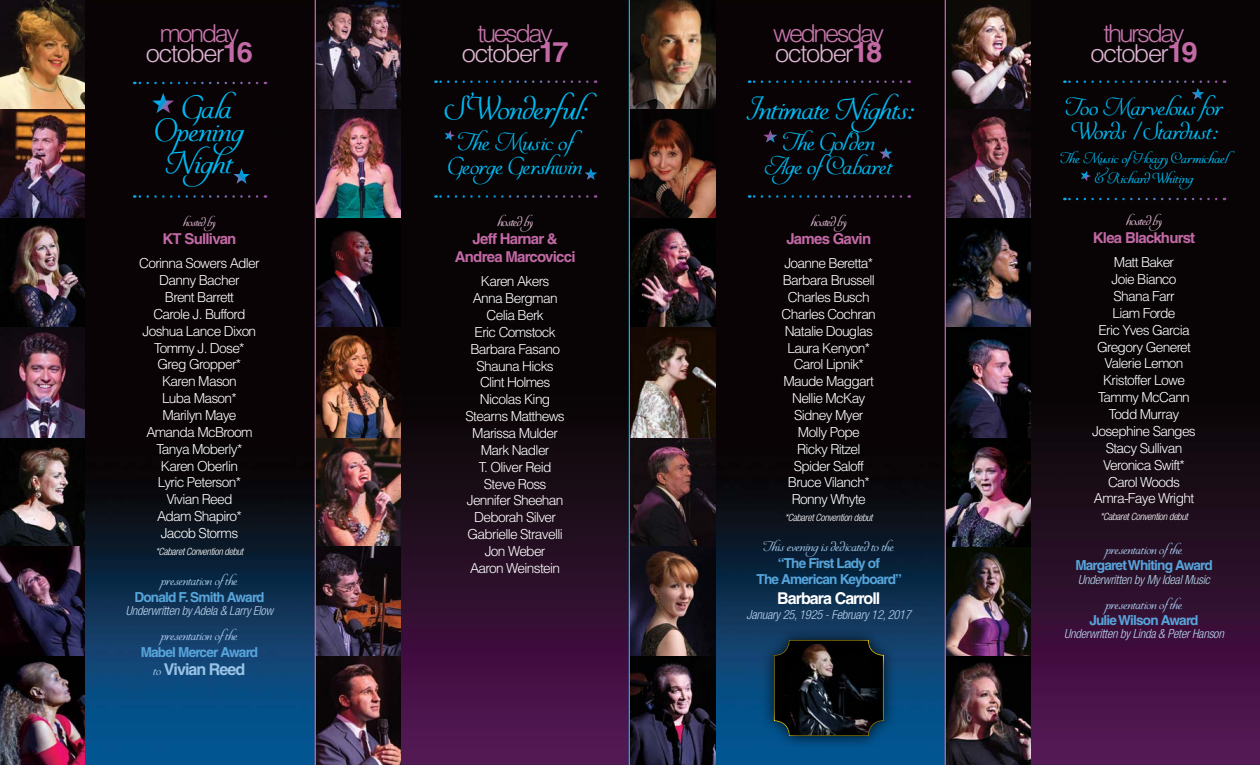
<style>
.page{position:relative;width:1260px;height:765px;background:#fff}
.page>*{position:absolute;margin:0;border:0;box-sizing:border-box;transform-origin:0 0}
.t1{font:800 32.38px/22.9px "Youre Invited";letter-spacing:.02em;color:#00b9f1;text-align:center}
.t2{font:800 31px "Youre Invited";letter-spacing:.01em;color:#00b9f1}
.t3{font:300 24.62px/19.5px "Helvetica";letter-spacing:-.1em;color:#c877ad}
.t4{font:300 24.62px/19.5px "Helvetica";letter-spacing:-.08em;color:#c877ad;text-align:center}
.t5{font:300 24.62px/19.5px "Helvetica";letter-spacing:-.06em;color:#dfb5d3;text-align:center}
.t6{font:800 24.25px/24.2px "Youre Invited";letter-spacing:.015em;color:#00b9f1;text-align:center}
.t7{font:700 16.25px "Helvetica";letter-spacing:-.06em;color:#fff}
.t8{font:700 16.25px "Helvetica";letter-spacing:-.06em;color:#9ac3e8}
.t9{font:700 15px/18px "Helvetica";letter-spacing:-.05em;color:#c369a6;text-align:center}
.t10{font:800 14.88px/20.2px "Youre Invited";letter-spacing:.015em;color:#00b9f1;text-align:center}
.t11{font:300 13.75px/16.9px "Helvetica";letter-spacing:-.05em;color:#fff;text-align:center}
.t12{font:700 13.75px/16.5px "Helvetica";letter-spacing:-.06em;color:#57a5db;text-align:center}
.t13{font:800 13.75px "Youre Invited";letter-spacing:.01em;color:#a5c8ea}
.t14{font:800 13.75px "Youre Invited";letter-spacing:-.015em;color:#e2bdd7}
.t15{font:italic 300 condensed 12.5px "Helvetica Neue";letter-spacing:-.02em;color:#bad4ef}
.t16{font:800 12.5px "Youre Invited";letter-spacing:-.015em;color:#e2bdd7}
.t17{font:italic 300 condensed 10px "Helvetica Neue";letter-spacing:-.03em;color:#fff}
.s1{color:#c877ad}
.s2{font-weight:700;font-size:28.25px;color:#c369a6}
.s3{color:#dfb5d3}
.s4{font-family:"Youre Invited";font-weight:800;font-size:13.75px;color:#a5c8ea}
</style>
<div class="page">
<img style="left:0;top:0;width:713px;height:765px">
<img style="left:713px;top:0;width:232px;height:765px">
<svg style="left:400px;top:0;width:229px;height:765px;background:#1a0817"></svg>
<svg style="left:1030px;top:0;width:230px;height:765px;background:#1a0918"></svg>
<img style="left:0;top:0;width:85px;height:109px">
<img style="left:316px;top:0;width:84px;height:765px">
<img style="left:946px;top:0;width:84px;height:765px">
<svg style="left:630px;top:656px;width:85px;height:109px;background:#29212e"></svg>
<img style="left:630px;top:0;width:85px;height:109px">
<img style="left:630px;top:546px;width:85px;height:110px">
<hr style="left:315px;top:0;width:1px;height:765px;background:#c369a6">
<hr style="left:945px;top:0;width:1px;height:765px;background:#c369a6">
<svg style="left:233px;top:168px;width:17px;height:16px"></svg>
<svg style="left:879px;top:147px;width:13px;height:12px"></svg>
<svg style="left:152px;top:93px;width:22px;height:20px"></svg>
<svg style="left:763px;top:130px;width:14px;height:13px"></svg>
<svg style="left:134px;top:195px;width:123px;height:3px"></svg>
<svg style="left:134px;top:82px;width:123px;height:2px"></svg>
<svg style="left:585px;top:168px;width:12px;height:12px"></svg>
<svg style="left:445px;top:130px;width:10px;height:11px"></svg>
<svg style="left:1081px;top:171px;width:10px;height:10px"></svg>
<svg style="left:435px;top:195px;width:152px;height:3px"></svg>
<svg style="left:1064px;top:198px;width:152px;height:2px"></svg>
<svg style="left:749px;top:195px;width:152px;height:3px"></svg>
<svg style="left:435px;top:80px;width:152px;height:3px"></svg>
<svg style="left:1064px;top:80px;width:152px;height:20px;background:#090a0e"></svg>
<svg style="left:749px;top:80px;width:152px;height:3px"></svg>
<div style="left:761px;top:627px;width:136px;height:122px;background:#000;opacity:.75"></div>
<div style="left:772px;top:638px;width:112px;height:99px;background:#000;opacity:.5"></div>
<svg style="left:471px;top:92px;width:3px;height:6px"></svg>
<hr style="left:629px;top:0;width:1px;height:765px;background:#00b4f0">
<h3 class="t5" style="left:146px;top:23px;width:108px"><span class="s1">monday </span>october<span class="s2">16</span></h3>
<h3 class="t3" style="left:773px;top:23px;width:113px">wednesday <span class="s3">october</span><span class="s2">18</span></h3>
<h3 class="t4" style="left:462px;top:23px;width:108px">tuesday <span class="s3">october</span><span class="s2">17</span></h3>
<h3 class="t3" style="left:1091px;top:23px;width:108px;text-align:center">thursday <span class="s3">october</span><span class="s2">19</span></h3>
<h1 class="t1" style="left:445px;top:97px;width:154px">SWonderful:</h1>
<h3 class="t6" style="left:448px;top:129px;width:140px">The Music of<br>George Gershwin</h3>
<h1 class="t1" style="left:156px;top:95px;width:108px">Gala<br>Opening</h1>
<h2 class="t2" style="left:746px;top:91px;width:167px">Intimate Nights:</h2>
<h3 class="t6" style="left:765px;top:129px;width:129px">The Golden<br>Age ofCabaret</h3>
<h3 class="t6" style="left:1066px;top:95px;width:158px;text-align:left">Too Marvelous for<br>Words / Stardust:</h3>
<p class="t10" style="left:1060px;top:147px;width:176px">The Music ofHoagyCarmichael &amp; Richard Whiting</p>
<h1 class="t1" style="left:166px;top:150px;width:68px">Nigh t</h1>
<p class="t16" style="left:183px;top:214px;width:42px">hosted by</p>
<p class="t9" style="left:163px;top:230px;width:75px">KT Sullivan</p>
<p class="t11" style="left:139px;top:254px;width:122px">Corinna Sowers Adler<br>Danny Bacher<br>Brent Barrett<br>Carole J. Bufford<br>Joshua Lance Dixon<br>Tommy J. Dose*<br>Greg Gropper*<br>Karen Mason<br>Luba Mason*<br>Marilyn Maye<br>Amanda McBroom<br>Tanya Moberly*<br>Karen Oberlin<br>Lyric Peterson*<br>Vivian Reed<br>Adam Shapiro*<br>Jacob Storms</p>
<p class="t17" style="left:156px;top:546px;width:89px">*Cabaret Convention debut</p>
<p class="t13" style="left:161px;top:572px;width:78px">presentation ofthe</p>
<p class="t12" style="left:134px;top:588px;width:132px">Donald F. Smith Award</p>
<p class="t15" style="left:126px;top:604px;width:149px">Underwritten by Adela &amp; Larry Elow</p>
<p class="t13" style="left:161px;top:627px;width:78px">presentation ofthe</p>
<p class="t12" style="left:141px;top:643px;width:119px">Mabel Mercer Award</p>
<p class="t8" style="left:154px;top:659px;width:93px"><span class="s4">to</span> Vivian Reed</p>
<p class="t14" style="left:497px;top:213px;width:46px">hosted by</p>
<p class="t9" style="left:455px;top:230px;width:122px">Jeff Harnar &amp;<br>Andrea Marcovicci</p>
<p class="t11" style="left:466px;top:272px;width:101px">Karen Akers<br>Anna Bergman<br>Celia Berk<br>Eric Comstock<br>Barbara Fasano<br>Shauna Hicks<br>Clint Holmes<br>Nicolas King<br>Stearns Matthews<br>Marissa Mulder<br>Mark Nadler<br>T. Oliver Reid<br>Steve Ross<br>Jennifer Sheehan<br>Deborah Silver<br>Gabrielle Stravelli<br>Jon Weber<br>Aaron Weinstein</p>
<p class="t14" style="left:811px;top:213px;width:46px">hosted by</p>
<p class="t9" style="left:786px;top:230px;width:86px">James Gavin</p>
<p class="t11" style="left:782px;top:254px;width:96px">Joanne Beretta*<br>Barbara Brussell<br>Charles Busch<br>Charles Cochran<br>Natalie Douglas<br>Laura Kenyon*<br>Carol Lipnik*<br>Maude Maggart<br>Nellie McKay<br>Sidney Myer<br>Molly Pope<br>Ricky Ritzel<br>Spider Saloff<br>Bruce Vilanch*<br>Ronny Whyte</p>
<p class="t17" style="left:785px;top:512px;width:89px">*Cabaret Convention debut</p>
<p class="t13" style="left:764px;top:538px;width:132px">This eveningis dedicated to the</p>
<p class="t12" style="left:757px;top:554px;width:147px">“The First Lady of<br>The American Keyboard”</p>
<p class="t7" style="left:777px;top:588px;width:105px">Barbara Carroll</p>
<p class="t15" style="left:747px;top:608px;width:166px">January 25, 1925 - February 12, 2017</p>
<p class="t14" style="left:1126px;top:212px;width:46px">hosted by</p>
<p class="t9" style="left:1093px;top:229px;width:104px">Klea Blackhurst</p>
<p class="t11" style="left:1092px;top:254px;width:105px">Matt Baker<br>Joie Bianco<br>Shana Farr<br>Liam Forde<br>Eric Yves Garcia<br>Gregory Generet<br>Valerie Lemon<br>Kristoffer Lowe<br>Tammy McCann<br>Todd Murray<br>Josephine Sanges<br>Stacy Sullivan<br>Veronica Swift*<br>Carol Woods<br>Amra-Faye Wright</p>
<p class="t17" style="left:1100px;top:511px;width:89px">*Cabaret Convention debut</p>
<p class="t13" style="left:1106px;top:541px;width:78px">presentation ofthe</p>
<p class="t12" style="left:1075px;top:557px;width:139px">Margaret Whiting Award</p>
<p class="t15" style="left:1078px;top:572px;width:133px">Underwritten by My Ideal Music</p>
<p class="t13" style="left:1106px;top:596px;width:78px">presentation ofthe</p>
<p class="t12" style="left:1090px;top:612px;width:110px">Julie Wilson Award</p>
<p class="t15" style="left:1064px;top:626px;width:161px">Underwritten by Linda &amp; Peter Hanson</p>
</div>
